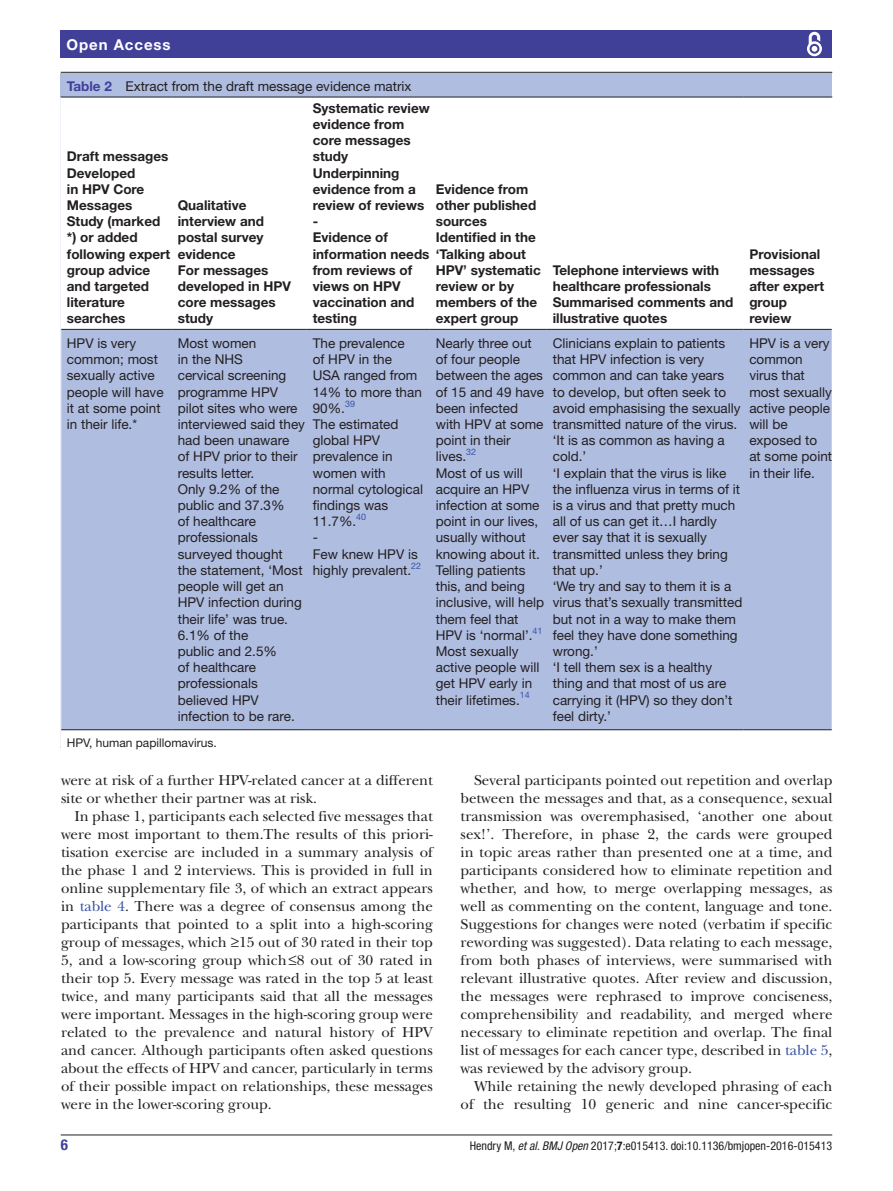
<style>
.page{position:relative;width:893px;height:1191px;background:#fff}
.page>*{position:absolute;margin:0;border:0;box-sizing:border-box;transform-origin:0 0}
.t1{font:15px/18px "New Baskerville";color:#231f20;text-align:justify}
.t2{font:700 15px "Helvetica Neue LT Std";letter-spacing:.065em;color:#fff}
.t3{font:700 condensed 15px "Helvetica Neue LT Std";color:#414099}
.t4{font:13.5px/16.2px "Helvetica Neue LT Std";color:#231f20}
.t5{font:700 13.5px/16.2px "Helvetica Neue LT Std";color:#231f20}
.t6{font:condensed 12px "Helvetica Neue LT Std";color:#231f20}
.t7{font:12px "Helvetica Neue LT Std";color:#231f20}
.t8{font:9px "Helvetica Neue LT Std";color:#3853a3}
.s1{font-weight:700;color:#414099}
.s2{color:#3853a3}
.s3{font-style:italic}
.s4{font-weight:700}
</style>
<div class="page">
<hr style="left:61px;top:1134px;width:771px;height:1px;background:#231f20">
<div style="left:61px;top:31px;width:771px;height:27px;background:#414099"></div>
<svg style="left:807px;top:31px;width:15px;height:26px"></svg>
<div style="left:61px;top:73px;width:771px;height:674px;background:#afbde1"></div>
<hr style="left:61px;top:72px;width:771px;height:1px;background:#231f20">
<svg style="left:61px;top:98px;width:771px;height:648px"></svg>
<hr style="left:61px;top:97px;width:111px;height:1px;background:#231f20">
<hr style="left:61px;top:329px;width:111px;height:1px;background:#231f20">
<hr style="left:172px;top:97px;width:135px;height:1px;background:#231f20">
<hr style="left:172px;top:329px;width:135px;height:1px;background:#231f20">
<hr style="left:307px;top:97px;width:123px;height:1px;background:#231f20">
<hr style="left:307px;top:329px;width:123px;height:1px;background:#231f20">
<hr style="left:430px;top:97px;width:117px;height:1px;background:#231f20">
<hr style="left:430px;top:329px;width:117px;height:1px;background:#231f20">
<hr style="left:547px;top:97px;width:196px;height:1px;background:#231f20">
<hr style="left:547px;top:329px;width:196px;height:1px;background:#231f20">
<hr style="left:743px;top:97px;width:89px;height:1px;background:#231f20">
<hr style="left:743px;top:329px;width:89px;height:1px;background:#231f20">
<hr style="left:172px;top:729px;width:135px;height:1px;background:#231f20">
<hr style="left:307px;top:729px;width:123px;height:1px;background:#231f20">
<hr style="left:430px;top:729px;width:117px;height:1px;background:#231f20">
<hr style="left:547px;top:729px;width:196px;height:1px;background:#231f20">
<hr style="left:61px;top:729px;width:111px;height:1px;background:#231f20">
<hr style="left:743px;top:729px;width:89px;height:1px;background:#231f20">
<svg style="left:60px;top:729px;width:1px;height:18px"></svg>
<hr style="left:61px;top:746px;width:771px;height:2px;background:#fff">
<p class="t2" style="left:66px;top:35px;width:106px">Open Access</p>
<p class="t4" style="left:67px;top:78px;width:346px"><span class="s1">Table 2</span> Extract from the draft message evidence matrix</p>
<p class="t5" style="left:67px;top:148px;width:105px">Draft messages<br>Developed<br>in HPV Core<br>Messages<br>Study (marked *) or added following expert group advice and targeted literature searches</p>
<p class="t5" style="left:178px;top:197px;width:115px">Qualitative interview and postal survey evidence<br>For messages developed in HPV core messages study</p>
<p class="t5" style="left:313px;top:99px;width:119px">Systematic review evidence from core messages study<br>Underpinning evidence from a review of reviews -<br>Evidence of information needs from reviews of views on HPV vaccination and testing</p>
<p class="t5" style="left:436px;top:180px;width:106px">Evidence from other published sources<br>Identified in the ‘Talking about<br>HPV’ systematic review or by members of the expert group</p>
<p class="t4" style="left:67px;top:335px;width:98px">HPV is very common; most sexually active people will have it at some point in their life.*</p>
<p class="t4" style="left:178px;top:335px;width:129px">Most women<br>in the NHS<br>cervical screening programme HPV pilot sites who were interviewed said they had been unaware<br>of HPV prior to their results letter.<br>Only 9.2% of the public and 37.3%<br>of healthcare professionals surveyed thought the statement, ‘Most people will get an<br>HPV infection during their life’ was true.<br>6.1% of the<br>public and 2.5%<br>of healthcare professionals believed HPV infection to be rare.</p>
<p class="t4" style="left:313px;top:335px;width:112px">The prevalence<br>of HPV in the<br>USA ranged from<br>14% to more than<br>90%.<sup>39<br></sup>The estimated global HPV prevalence in women with normal cytological findings was<br>11.7%.<sup>40<br></sup>-<br>Few knew HPV is highly prevalent.<sup>22</sup></p>
<p class="t4" style="left:436px;top:335px;width:110px">Nearly three out of four people between the ages of 15 and 49 have been infected with HPV at some point in their lives.</p>
<p class="t8" style="left:466px;top:447px;width:11px">32</p>
<p class="t4" style="left:436px;top:464px;width:110px">Most of us will acquire an HPV infection at some point in our lives, usually without knowing about it.<br>Telling patients this, and being inclusive, will help them feel that<br>HPV is ‘normal’.<sup>41<br></sup>Most sexually active people will get HPV early in their lifetimes.</p>
<p class="t8" style="left:520px;top:690px;width:11px">14</p>
<p class="t7" style="left:67px;top:736px;width:151px">HPV, human papillomavirus.</p>
<p class="t5" style="left:553px;top:261px;width:182px">Telephone interviews with healthcare professionals<br>Summarised comments and illustrative quotes</p>
<p class="t5" style="left:749px;top:245px;width:76px">Provisional messages after expert group review</p>
<p class="t4" style="left:553px;top:335px;width:191px">Clinicians explain to patients that HPV infection is very common and can take years<br>to develop, but often seek to avoid emphasising the sexually transmitted nature of the virus. ‘It is as common as having a cold.’<br>‘I explain that the virus is like the influenza virus in terms of it is a virus and that pretty much all of us can get it…I hardly ever say that it is sexually transmitted unless they bring that up.’<br>‘We try and say to them it is a virus that’s sexually transmitted but not in a way to make them feel they have done something wrong.’<br>‘I tell them sex is a healthy thing and that most of us are carrying it (HPV) so they don’t feel dirty.’</p>
<p class="t4" style="left:749px;top:335px;width:84px">HPV is a very common virus that most sexually active people will be exposed to<br>at some point in their life.</p>
<p class="t1" style="left:61px;top:771px;width:373px">were at risk of a further HPV-related cancer at a different site or whether their partner was at risk.</p>
<p class="t1" style="left:61px;top:807px;width:373px;text-indent:14px">In phase 1, participants each selected five messages that were most important to them.The results of this priori&shy;tisation exercise are included in a summary analysis of the phase 1 and 2 interviews. This is provided in full in online supplementary file 3, of which an extract appears in <span class="s2">table 4</span>. There was a degree of consensus among the participants that pointed to a split into a high-scoring group of messages, which ≥15 out of 30 rated in their top 5, and a low-scoring group which≤8 out of 30 rated in their top 5. Every message was rated in the top 5 at least twice, and many participants said that all the messages were important. Messages in the high-scoring group were related to the prevalence and natural history of HPV and cancer. Although participants often asked questions about the effects of HPV and cancer, particularly in terms of their possible impact on relationships, these messages were in the lower-scoring group.</p>
<p class="t1" style="left:461px;top:771px;width:373px;text-indent:13px">Several participants pointed out repetition and overlap between the messages and that, as a consequence, sexual transmission was overemphasised, ‘another one about sex!’. Therefore, in phase 2, the cards were grouped in topic areas rather than presented one at a time, and participants considered how to eliminate repetition and whether, and how, to merge overlapping messages, as well as commenting on the content, language and tone.<br>Suggestions for changes were noted (verbatim if specific rewording was suggested). Data relating to each message, from both phases of interviews, were summarised with relevant illustrative quotes. After review and discussion, the messages were rephrased to improve conciseness, comprehensibility and readability, and merged where necessary to eliminate repetition and overlap. The final list of messages for each cancer type, described in <span class="s2">table 5</span>, was reviewed by the advisory group.</p>
<p class="t1" style="left:461px;top:1077px;width:373px;text-align:right">While retaining the newly developed phrasing of each of the resulting 10 generic and nine cancer-specific</p>
<p class="t3" style="left:61px;top:1135px;width:9px">6</p>
<p class="t6" style="left:470px;top:1138px;width:364px">Hendry M, <span class="s3">et al</span>. <span class="s3">BMJ Open</span> 2017;<span class="s4">7</span>:e015413. doi:10.1136/bmjopen-2016-015413</p>
</div>
